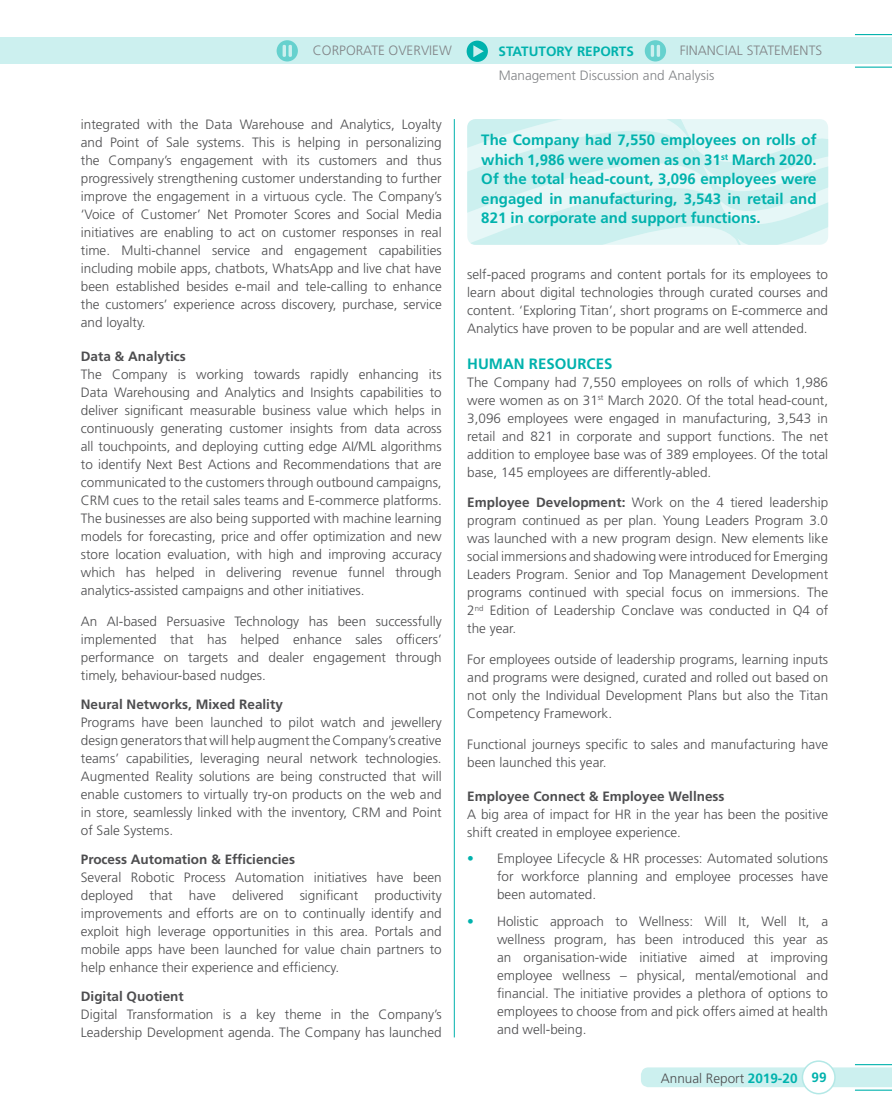
<style>
.page{position:relative;width:892px;height:1114px;background:#fff}
.page>*{position:absolute;margin:0;border:0;box-sizing:border-box;transform-origin:0 0}
.t1{font:700 15px/19.5px "Frutiger LT Std";color:#00b2ad;text-align:justify}
.t2{font:300 13.5px/18px "Frutiger LT Std";color:#4d4d4f;text-align:justify}
.t3{font:700 13.5px "Frutiger LT Std";color:#4d4d4f}
.t4{font:300 13.5px/24.3px "Frutiger LT Std";color:#808285}
.t5{font:700 13.5px "Frutiger LT Std";color:#00b2ad}
.s1{font-weight:700}
.s2{color:#00b2ad}
.s3{font-weight:700;color:#00b2ad}
</style>
<div class="page">
<div style="left:641px;top:1067px;width:250px;height:20px;background:#ccf0ef"></div>
<div style="left:802px;top:1061px;width:32px;height:32px;background:#fff;border-radius:50%"></div>
<div style="left:801px;top:1060px;width:34px;height:34px;border:2px solid #b3e8e6;border-radius:50%"></div>
<div style="left:0;top:37px;width:891px;height:27px;background:#ccf0ef"></div>
<hr style="left:854px;top:34px;width:37px;height:1px;background:#00b2ad">
<hr style="left:854px;top:67px;width:37px;height:1px;background:#00b2ad">
<hr style="left:854px;top:1064px;width:37px;height:1px;background:#00b2ad">
<hr style="left:854px;top:1089px;width:37px;height:1px;background:#00b2ad">
<svg style="left:466px;top:41px;width:21px;height:21px"></svg>
<svg style="left:276px;top:40px;width:22px;height:21px"></svg>
<svg style="left:644px;top:40px;width:21px;height:21px"></svg>
<svg style="left:467px;top:119px;width:360px;height:126px;background:#d7f3f2"></svg>
<hr style="left:454px;top:119px;width:1px;height:918px;background:#00b2ad">
<p class="t4" style="left:313px;top:39px;width:140px">Corporate Overview</p>
<p class="t5" style="left:498px;top:43px;width:135px">Statutory Reports</p>
<p class="t4" style="left:498px;top:39px;width:323px;text-indent:181px">Financ ial Statements<br>Management Discussion and Analysis</p>
<p class="t2" style="left:81px;top:116px;width:362px">integrated with the Data Warehouse and Analytics, Loyalty and Point of Sale systems. This is helping in personalizing the Company’s engagement with its customers and thus progressively strengthening customer understanding to further improve the engagement in a virtuous cycle. The Company’s ‘Voice of Customer’ Net Promoter Scores and Social Media initiatives are enabling to act on customer responses in real time. Multi-channel service and engagement capabilities including mobile apps, chatbots, WhatsApp and live chat have been established besides e-mail and tele-calling to enhance the customers’ experience across discovery, purchase, service and loyalty.</p>
<p class="t3" style="left:81px;top:348px;width:107px">Data &amp; Analytics</p>
<p class="t2" style="left:81px;top:365px;width:362px">The Company is working towards rapidly enhancing its Data Warehousing and Analytics and Insights capabilities to deliver significant measurable business value which helps in continuously generating customer insights from data across all touchpoints, and deploying cutting edge AI/ML algorithms to identify Next Best Actions and Recommendations that are communicated to the customers through outbound campaigns, CRM cues to the retail sales teams and E-commerce platforms.<br>The businesses are also being supported with machine learning models for forecasting, price and offer optimization and new store location evaluation, with high and improving accuracy which has helped in delivering revenue funnel through analytics-assisted campaigns and other initiatives.</p>
<p class="t2" style="left:81px;top:612px;width:362px">An AI-based Persuasive Technology has been successfully implemented that has helped enhance sales officers’ performance on targets and dealer engagement through timely, behaviour-based nudges.</p>
<p class="t3" style="left:81px;top:696px;width:203px">Neural Networks, Mixed Reality</p>
<p class="t2" style="left:81px;top:713px;width:362px">Programs have been launched to pilot watch and jewellery design generators that will help augment the Company’s creative teams’ capabilities, leveraging neural network technologies.<br>Augmented Reality solutions are being constructed that will enable customers to virtually try-on products on the web and in store, seamlessly linked with the inventory, CRM and Point of Sale Systems.</p>
<p class="t3" style="left:81px;top:851px;width:216px">Process Automation &amp; Efficiencies</p>
<p class="t2" style="left:81px;top:868px;width:362px">Several Robotic Process Automation initiatives have been deployed that have delivered significant productivity improvements and efforts are on to continually identify and exploit high leverage opportunities in this area. Portals and mobile apps have been launched for value chain partners to help enhance their experience and efficiency.</p>
<p class="t3" style="left:81px;top:988px;width:104px">Digital Quotient</p>
<p class="t2" style="left:81px;top:1006px;width:362px">Digital Transformation is a key theme in the Company’s<br>Leadership Development agenda. The Company has launched</p>
<p class="t1" style="left:481px;top:131px;width:337px">The Company had 7,550 employees on rolls of which 1,986 were women as on 31<sup>st</sup> March 2020.<br>Of the total head-count, 3,096 employees were engaged in manufacturing, 3,543 in retail and 821 in corporate and support functions.</p>
<p class="t2" style="left:467px;top:266px;width:362px">self-paced programs and content portals for its employees to learn about digital technologies through curated courses and content. ‘Exploring Titan’, short programs on E-commerce and Analytics have proven to be popular and are well attended.</p>
<p class="t1" style="left:467px;top:354px;width:147px">HUMAN RESOURCES</p>
<p class="t2" style="left:467px;top:373px;width:362px">The Company had 7,550 employees on rolls of which 1,986 were women as on 31<sup>st</sup> March 2020. Of the total head-count, 3,096 employees were engaged in manufacturing, 3,543 in retail and 821 in corporate and support functions. The net addition to employee base was of 389 employees. Of the total base, 145 employees are differently-abled.</p>
<p class="t2" style="left:467px;top:494px;width:362px"><span class="s1">Employee Development:</span> Work on the 4 tiered leadership program continued as per plan. Young Leaders Program 3.0 was launched with a new program design. New elements like social immersions and shadowing were introduced for Emerging Leaders Program. Senior and Top Management Development programs continued with special focus on immersions. The 2<sup>nd</sup> Edition of Leadership Conclave was conducted in Q4 of the year.</p>
<p class="t2" style="left:467px;top:651px;width:362px">For employees outside of leadership programs, learning inputs and programs were designed, curated and rolled out based on not only the Individual Development Plans but also the Titan Competency Framework.</p>
<p class="t2" style="left:467px;top:735px;width:362px">Functional journeys specific to sales and manufacturing have been launched this year.</p>
<p class="t3" style="left:467px;top:788px;width:259px">Employee Connect &amp; Employee Wellness</p>
<p class="t2" style="left:467px;top:805px;width:362px">A big area of impact for HR in the year has been the positive shift created in employee experience.</p>
<p class="t2" style="left:497px;top:849px;width:332px;text-indent:-30px"><span class="s2">•</span> Employee Lifecycle &amp; HR processes: Automated solutions for workforce planning and employee processes have been automated.</p>
<p class="t2" style="left:497px;top:912px;width:332px;text-indent:-30px"><span class="s2">•</span> Holistic approach to Wellness: Will It, Well It, a wellness program, has been introduced this year as an organisation-wide initiative aimed at improving employee wellness – physical, mental/emotional and financial. The initiative provides a plethora of options to employees to choose from and pick offers aimed at health and well-being.</p>
<p class="t2" style="left:660px;top:1069px;width:167px">Annual Report <span class="s3">2019-20 99</span></p>
</div>
